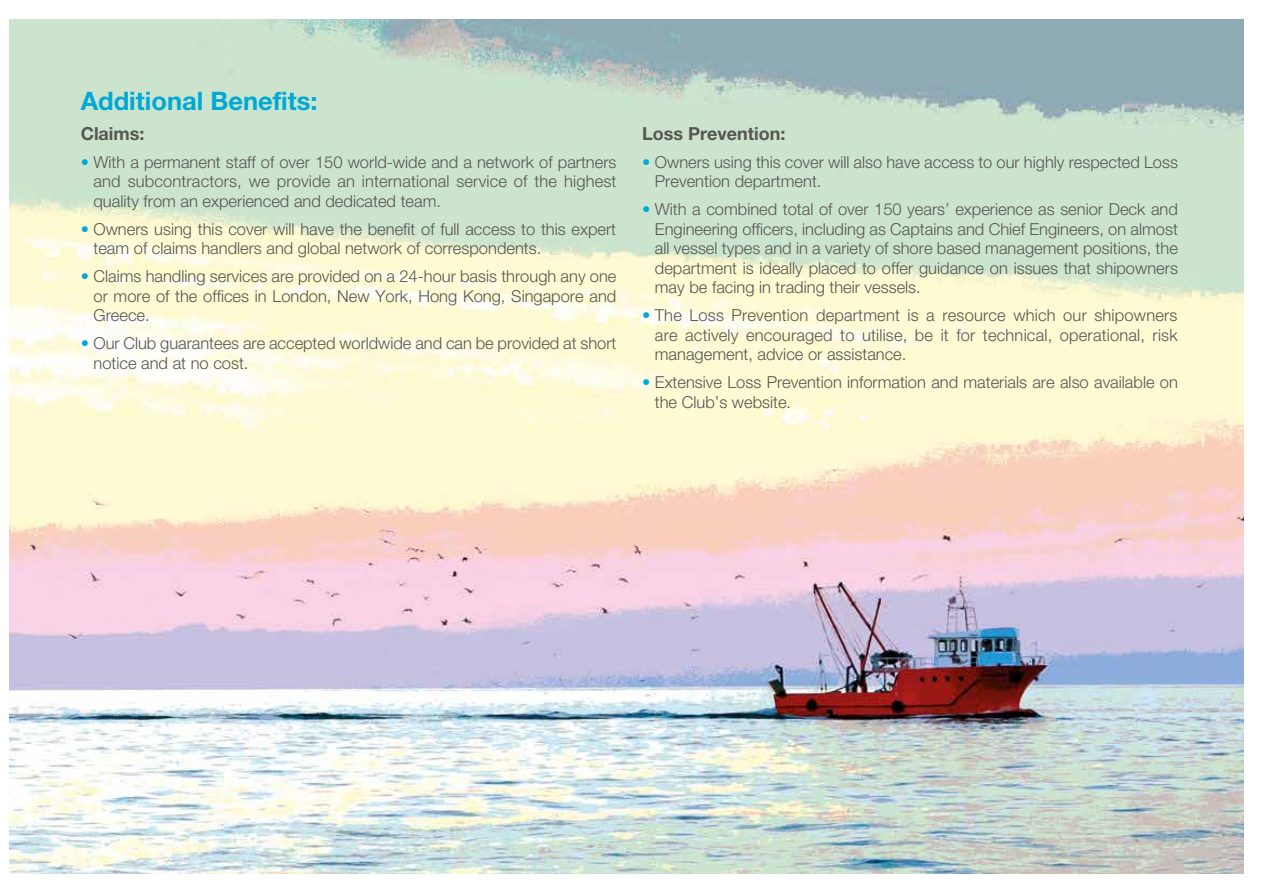
<style>
.page{position:relative;width:1263px;height:893px;background:#fff}
.page>*{position:absolute;margin:0;border:0;box-sizing:border-box;transform-origin:0 0}
.t1{font:700 25.5px "Helvetica Neue";color:#00a9d5}
.t2{font:700 18px "Helvetica Neue";color:#575651}
.t3{font:300 16.5px/19.5px "Helvetica Neue";color:#575651;text-align:justify}
.s1{color:#00a9d5}
</style>
<div class="page">
<img style="left:10px;top:19px;width:1234px;height:854px">
<h1 class="t1" style="left:81px;top:85px;width:238px">Additional Benefits:</h1>
<p class="t2" style="left:81px;top:122px;width:65px">Claims:</p>
<p class="t3" style="left:93px;top:152px;width:524px;text-indent:-13px"><span class="s1">•</span> With a permanent staff of over 150 world-wide and a network of partners and subcontractors, we provide an international service of the highest quality from an experienced and dedicated team.</p>
<p class="t3" style="left:93px;top:219px;width:524px;text-indent:-13px"><span class="s1">•</span> Owners using this cover will have the benefit of full access to this expert team of claims handlers and global network of correspondents.</p>
<p class="t3" style="left:93px;top:266px;width:524px;text-indent:-13px"><span class="s1">•</span> Claims handling services are provided on a 24-hour basis through any one or more of the offices in London, New York, Hong Kong, Singapore and Greece.</p>
<p class="t3" style="left:93px;top:333px;width:524px;text-indent:-13px"><span class="s1">•</span> Our Club guarantees are accepted worldwide and can be provided at short notice and at no cost.</p>
<p class="t2" style="left:642px;top:122px;width:145px">Loss Prevention:</p>
<p class="t3" style="left:655px;top:152px;width:524px;text-indent:-13px"><span class="s1">•</span> Owners using this cover will also have access to our highly respected Loss<br>Prevention department.</p>
<p class="t3" style="left:655px;top:199px;width:525px;text-indent:-13px"><span class="s1">•</span> With a combined total of over 150 years’ experience as senior Deck and Engineering officers, including as Captains and Chief Engineers, on almost all vessel types and in a variety of shore based management positions, the department is ideally placed to offer guidance on issues that shipowners may be facing in trading their vessels.</p>
<p class="t3" style="left:655px;top:305px;width:524px;text-indent:-13px"><span class="s1">•</span> The Loss Prevention department is a resource which our shipowners are actively encouraged to utilise, be it for technical, operational, risk management, advice or assistance.</p>
<p class="t3" style="left:655px;top:372px;width:525px;text-indent:-13px"><span class="s1">•</span> Extensive Loss Prevention information and materials are also available on the Club’s website.</p>
</div>
